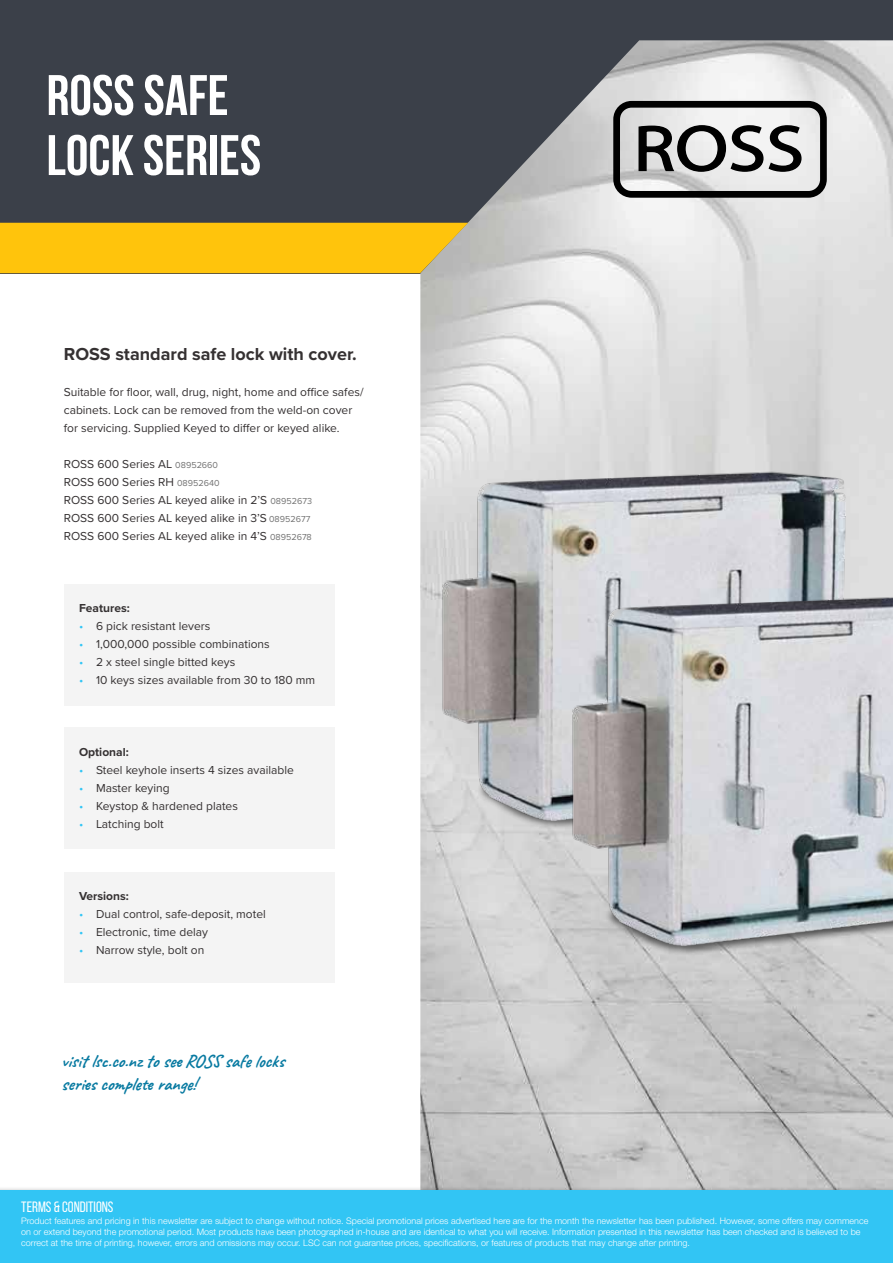
<style>
.page{position:relative;width:893px;height:1263px;background:#fff}
.page>*{position:absolute;margin:0;border:0;box-sizing:border-box;transform-origin:0 0}
.t1{font:700 57px/60px "Bebas Neue";color:#fff}
.t2{font:700 18px/22.5px "Caveat";color:#087aa1}
.t3{font:700 18px "Proxima Nova";color:#353132}
.t4{font:15px "Bebas Neue";color:#fff}
.t5{font:12px/18px "Proxima Nova";color:#353132}
.t6{font:700 12px "Proxima Nova";color:#353132}
.t7{font:300 9px/10.8px "Helvetica Neue LT Std";color:#fff}
.s1{font-size:9px;color:#727272}
.s2{color:#32c5f4}
</style>
<div class="page">
<div style="left:64px;top:584px;width:270px;height:122px;background:#f4f4f4"></div>
<div style="left:64px;top:727px;width:270px;height:122px;background:#f4f4f4"></div>
<div style="left:64px;top:872px;width:270px;height:111px;background:#f4f4f4"></div>
<div style="left:0;top:0;width:893px;height:273px;background:#3b4049"></div>
<img style="left:420px;top:40px;width:473px;height:1145px">
<div style="left:0;top:223px;width:468px;height:50px;background:#ffc40c"></div>
<img style="left:420px;top:452px;width:452px;height:382px">
<img style="left:538px;top:577px;width:355px;height:382px">
<svg style="left:0;top:1185px;width:893px;height:5px"></svg>
<div style="left:0;top:1190px;width:893px;height:73px;background:#32c5f4"></div>
<div style="left:613px;top:101px;width:214px;height:97px;border:7px solid #000;border-radius:15px"></div>
<svg style="left:638px;top:124px;width:164px;height:49px;background:#8d8d8d"></svg>
<h1 class="t1" style="left:46px;top:65px;width:216px">ROSS SAFE<br>LOCK SERIES</h1>
<h2 class="t3" style="left:64px;top:341px;width:294px">ROSS standard safe lock with cover.</h2>
<p class="t5" style="left:64px;top:382px;width:301px">Suitable for floor, wall, drug, night, home and office safes/ cabinets. Lock can be removed from the weld-on cover for servicing. Supplied Keyed to differ or keyed alike.</p>
<p class="t5" style="left:64px;top:454px;width:250px">ROSS 600 Series AL <span class="s1">08952660<br></span>ROSS 600 Series RH <span class="s1">08952640<br></span>ROSS 600 Series AL keyed alike in 2’S <span class="s1">08952673<br></span>ROSS 600 Series AL keyed alike in 3’S <span class="s1">08952677<br></span>ROSS 600 Series AL keyed alike in 4’S <span class="s1">08952678</span></p>
<p class="t6" style="left:79px;top:599px;width:52px">Features:</p>
<p class="t5" style="left:79px;top:616px;width:133px"><span class="s2">•</span> 6 pick resistant levers</p>
<p class="t5" style="left:79px;top:634px;width:192px"><span class="s2">•</span> 1,000,000 possible combinations</p>
<p class="t5" style="left:79px;top:652px;width:158px"><span class="s2">•</span> 2 x steel single bitted keys</p>
<p class="t5" style="left:79px;top:670px;width:238px"><span class="s2">•</span> 10 keys sizes available from 30 to 180 mm</p>
<p class="t6" style="left:79px;top:743px;width:51px">Optional:</p>
<p class="t5" style="left:79px;top:760px;width:216px"><span class="s2">•</span> Steel keyhole inserts 4 sizes available</p>
<p class="t5" style="left:79px;top:778px;width:92px"><span class="s2">•</span> Master keying</p>
<p class="t5" style="left:79px;top:796px;width:160px"><span class="s2">•</span> Keystop &amp; hardened plates</p>
<p class="t5" style="left:79px;top:814px;width:86px"><span class="s2">•</span> Latching bolt</p>
<p class="t6" style="left:79px;top:887px;width:51px">Versions:</p>
<p class="t5" style="left:79px;top:904px;width:188px"><span class="s2">•</span> Dual control, safe-deposit, motel</p>
<p class="t5" style="left:79px;top:922px;width:131px"><span class="s2">•</span> Electronic, time delay</p>
<p class="t5" style="left:79px;top:940px;width:127px"><span class="s2">•</span> Narrow style, bolt on</p>
<h2 class="t2" style="left:61px;top:1050px;width:224px">visit lsc.co.nz to see ROSS safe locks series complete range!</h2>
<p class="t4" style="left:21px;top:1199px;width:94px">TERMS &amp; CONDITIONS</p>
<p class="t7" style="left:21px;top:1215px;width:849px">Product features and pricing in this newsletter are subject to change without notice. Special promotional prices advertised here are for the month the newsletter has been published. However, some offers may commence on or extend beyond the promotional period. Most products have been photographed in-house and are identical to what you will receive. Information presented in this newsletter has been checked and is believed to be correct at the time of printing, however, errors and omissions may occur. LSC can not guarantee prices, specifications, or features of products that may change after printing.</p>
</div>
